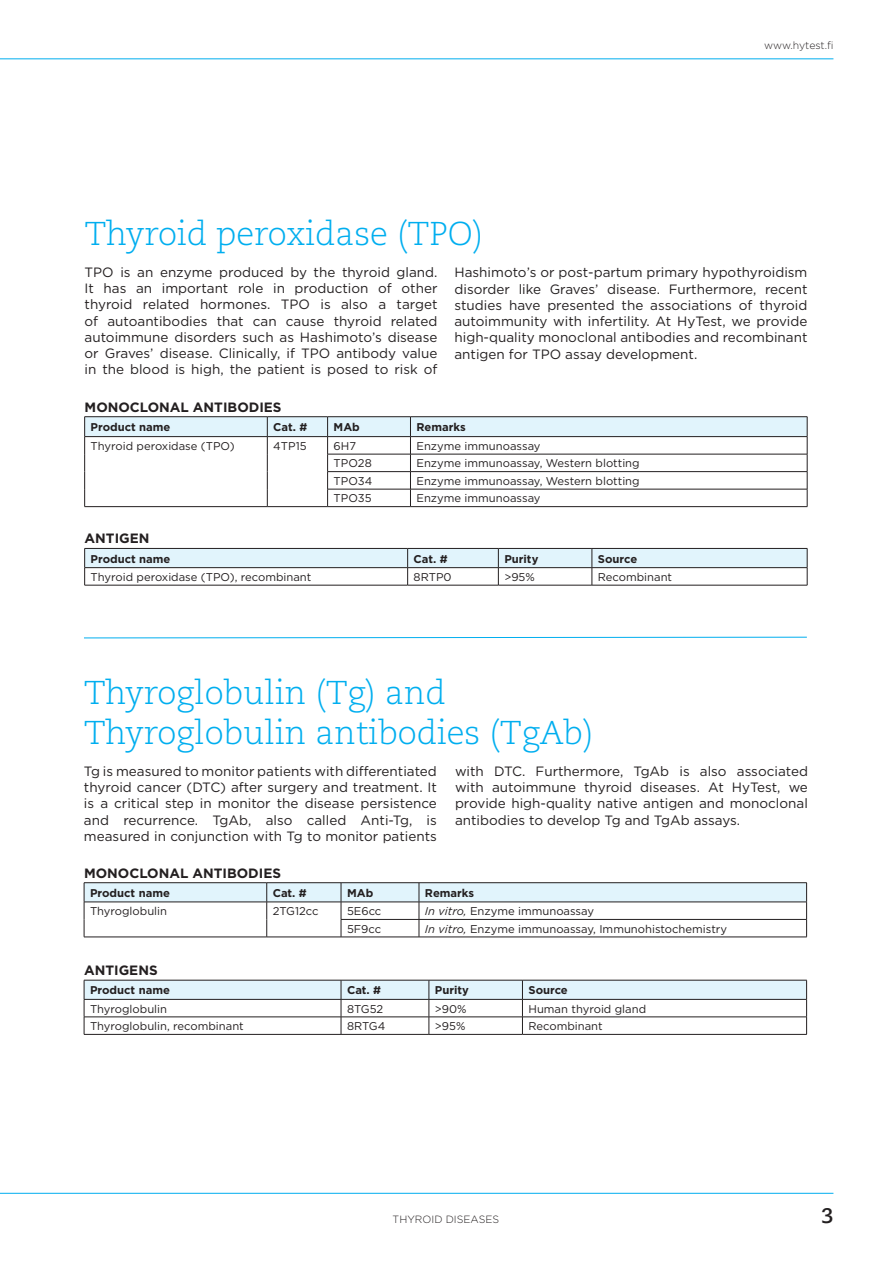
<style>
.page{position:relative;width:893px;height:1263px;background:#fff}
.page>*{position:absolute;margin:0;border:0;box-sizing:border-box;transform-origin:0 0}
.Valiotsikko_20pt{font:300 33px "Caecilia LT Std";color:#00aeef}
.t1{font:700 21px "Caecilia LT Std";color:#231f20}
.Leipis_9pt{font:13.5px/16.2px "Gotham";color:#231f20;text-align:justify}
.Taulukko{font:700 13.5px "Gotham";color:#231f20}
.Taulukko-2{font:11.25px "Gotham";color:#231f20}
.Taulukko-3{font:700 11.25px "Gotham";color:#231f20}
.t2{font:300 10.5px "Gotham";color:#231f20}
.s1{font-style:italic}
</style>
<div class="page">
<hr style="left:0;top:1193px;width:833px;height:1px;background:#00aeef">
<hr style="left:0;top:58px;width:833px;height:1px;background:#00aeef">
<svg style="left:84px;top:636px;width:723px;height:3px"></svg>
<hr style="left:84px;top:416px;width:183px;height:1px;background:#231f20">
<hr style="left:267px;top:416px;width:61px;height:1px;background:#231f20">
<hr style="left:328px;top:416px;width:82px;height:1px;background:#231f20">
<hr style="left:410px;top:416px;width:397px;height:1px;background:#231f20">
<hr style="left:84px;top:506px;width:183px;height:1px;background:#231f20">
<hr style="left:267px;top:506px;width:61px;height:1px;background:#231f20">
<svg style="left:84px;top:417px;width:724px;height:89px"></svg>
<hr style="left:328px;top:506px;width:82px;height:1px;background:#231f20">
<hr style="left:410px;top:506px;width:397px;height:1px;background:#231f20">
<hr style="left:84px;top:585px;width:324px;height:1px;background:#231f20">
<hr style="left:408px;top:585px;width:90px;height:1px;background:#231f20">
<hr style="left:498px;top:585px;width:94px;height:1px;background:#231f20">
<hr style="left:592px;top:585px;width:215px;height:1px;background:#231f20">
<svg style="left:84px;top:548px;width:724px;height:37px"></svg>
<hr style="left:84px;top:882px;width:183px;height:1px;background:#231f20">
<hr style="left:267px;top:882px;width:74px;height:1px;background:#231f20">
<hr style="left:341px;top:882px;width:78px;height:1px;background:#231f20">
<hr style="left:419px;top:882px;width:388px;height:1px;background:#231f20">
<svg style="left:84px;top:883px;width:723px;height:54px"></svg>
<hr style="left:84px;top:937px;width:183px;height:1px;background:#231f20">
<hr style="left:267px;top:937px;width:74px;height:1px;background:#231f20">
<hr style="left:341px;top:937px;width:78px;height:1px;background:#231f20">
<hr style="left:419px;top:937px;width:388px;height:1px;background:#231f20">
<hr style="left:84px;top:1034px;width:257px;height:1px;background:#231f20">
<hr style="left:341px;top:1034px;width:88px;height:1px;background:#231f20">
<hr style="left:429px;top:1034px;width:93px;height:1px;background:#231f20">
<hr style="left:522px;top:1034px;width:285px;height:1px;background:#231f20">
<svg style="left:84px;top:980px;width:723px;height:54px"></svg>
<p class="Valiotsikko_20pt" style="left:85px;top:215px;width:400px">Thyroid peroxidase (TPO)</p>
<p class="t2" style="left:764px;top:38px;width:71px">www.hytest.fi</p>
<p class="Leipis_9pt" style="left:85px;top:264px;width:354px">TPO is an enzyme produced by the thyroid gland.<br>It has an important role in production of other thyroid related hormones. TPO is also a target of autoantibodies that can cause thyroid related autoimmune disorders such as Hashimoto’s disease or Graves’ disease. Clinically, if TPO antibody value in the blood is high, the patient is posed to risk of</p>
<p class="Leipis_9pt" style="left:454px;top:264px;width:354px">Hashimoto’s or post-partum primary hypothyroidism disorder like Graves’ disease. Furthermore, recent studies have presented the associations of thyroid autoimmunity with infertility. At HyTest, we provide high-quality monoclonal antibodies and recombinant antigen for TPO assay development.</p>
<p class="Taulukko" style="left:85px;top:398px;width:198px">MONOCLONAL ANTIBODIES</p>
<p class="Taulukko-3" style="left:91px;top:419px;width:81px">Product name</p>
<p class="Taulukko-3" style="left:273px;top:419px;width:36px">Cat. #</p>
<p class="Taulukko-3" style="left:334px;top:419px;width:28px">MAb</p>
<p class="Taulukko-3" style="left:416px;top:419px;width:51px">Remarks</p>
<p class="Taulukko-2" style="left:91px;top:439px;width:146px">Thyroid peroxidase (TPO)</p>
<p class="Taulukko-2" style="left:273px;top:439px;width:35px">4TP15</p>
<p class="Taulukko-2" style="left:334px;top:439px;width:24px">6H7</p>
<p class="Taulukko-2" style="left:416px;top:439px;width:126px">Enzyme immunoassay</p>
<p class="Taulukko-2" style="left:334px;top:456px;width:40px">TPO28</p>
<p class="Taulukko-2" style="left:416px;top:456px;width:225px">Enzyme immunoassay, Western blotting</p>
<p class="Taulukko-2" style="left:334px;top:474px;width:40px">TPO34</p>
<p class="Taulukko-2" style="left:416px;top:474px;width:225px">Enzyme immunoassay, Western blotting</p>
<p class="Taulukko-2" style="left:334px;top:491px;width:40px">TPO35</p>
<p class="Taulukko-2" style="left:416px;top:491px;width:126px">Enzyme immunoassay</p>
<p class="Taulukko" style="left:85px;top:530px;width:66px">ANTIGEN</p>
<p class="Taulukko-3" style="left:91px;top:551px;width:81px">Product name</p>
<p class="Taulukko-3" style="left:414px;top:551px;width:36px">Cat. #</p>
<p class="Taulukko-3" style="left:504px;top:551px;width:36px">Purity</p>
<p class="Taulukko-3" style="left:598px;top:551px;width:41px">Source</p>
<p class="Taulukko-2" style="left:91px;top:570px;width:222px">Thyroid peroxidase (TPO), recombinant</p>
<p class="Taulukko-2" style="left:414px;top:570px;width:39px">8RTP0</p>
<p class="Taulukko-2" style="left:504px;top:570px;width:32px">&gt;95%</p>
<p class="Taulukko-2" style="left:598px;top:570px;width:76px">Recombinant</p>
<p class="Valiotsikko_20pt" style="left:84px;top:674px;width:363px">Thyroglobulin (Tg) and</p>
<p class="Valiotsikko_20pt" style="left:84px;top:714px;width:511px">Thyroglobulin antibodies (TgAb)</p>
<p class="Leipis_9pt" style="left:84px;top:763px;width:354px">Tg is measured to monitor patients with differentiated thyroid cancer (DTC) after surgery and treatment. It is a critical step in monitor the disease persistence and recurrence. TgAb, also called Anti-Tg, is measured in conjunction with Tg to monitor patients</p>
<p class="Leipis_9pt" style="left:455px;top:763px;width:354px">with DTC. Furthermore, TgAb is also associated with autoimmune thyroid diseases. At HyTest, we provide high-quality native antigen and monoclonal antibodies to develop Tg and TgAb assays.</p>
<p class="Taulukko" style="left:84px;top:864px;width:198px">MONOCLONAL ANTIBODIES</p>
<p class="Taulukko-3" style="left:90px;top:885px;width:81px">Product name</p>
<p class="Taulukko-3" style="left:273px;top:885px;width:36px">Cat. #</p>
<p class="Taulukko-3" style="left:347px;top:885px;width:28px">MAb</p>
<p class="Taulukko-3" style="left:425px;top:885px;width:51px">Remarks</p>
<p class="Taulukko-2" style="left:90px;top:904px;width:79px">Thyroglobulin</p>
<p class="Taulukko-2" style="left:273px;top:904px;width:47px">2TG12cc</p>
<p class="Taulukko-2" style="left:347px;top:904px;width:36px">5E6cc</p>
<p class="Taulukko-2" style="left:425px;top:904px;width:171px"><span class="s1">In vitro,</span> Enzyme immunoassay</p>
<p class="Taulukko-2" style="left:347px;top:921px;width:36px">5F9cc</p>
<p class="Taulukko-2" style="left:425px;top:921px;width:304px"><span class="s1">In vitro,</span> Enzyme immunoassay, Immunohistochemistry</p>
<p class="Taulukko" style="left:84px;top:961px;width:75px">ANTIGENS</p>
<p class="Taulukko-3" style="left:90px;top:983px;width:81px">Product name</p>
<p class="Taulukko-3" style="left:347px;top:983px;width:36px">Cat. #</p>
<p class="Taulukko-3" style="left:435px;top:983px;width:36px">Purity</p>
<p class="Taulukko-3" style="left:528px;top:983px;width:41px">Source</p>
<p class="Taulukko-2" style="left:90px;top:1001px;width:79px">Thyroglobulin</p>
<p class="Taulukko-2" style="left:347px;top:1001px;width:38px">8TG52</p>
<p class="Taulukko-2" style="left:435px;top:1001px;width:33px">&gt;90%</p>
<p class="Taulukko-2" style="left:528px;top:1001px;width:119px">Human thyroid gland</p>
<p class="Taulukko-2" style="left:90px;top:1019px;width:155px">Thyroglobulin, recombinant</p>
<p class="Taulukko-2" style="left:347px;top:1019px;width:40px">8RTG4</p>
<p class="Taulukko-2" style="left:435px;top:1019px;width:32px">&gt;95%</p>
<p class="Taulukko-2" style="left:528px;top:1019px;width:76px">Recombinant</p>
<p class="t2" style="left:393px;top:1212px;width:108px">THYROID DISEASES</p>
<h2 class="t1" style="left:821px;top:1203px;width:14px">3</h2>
</div>
